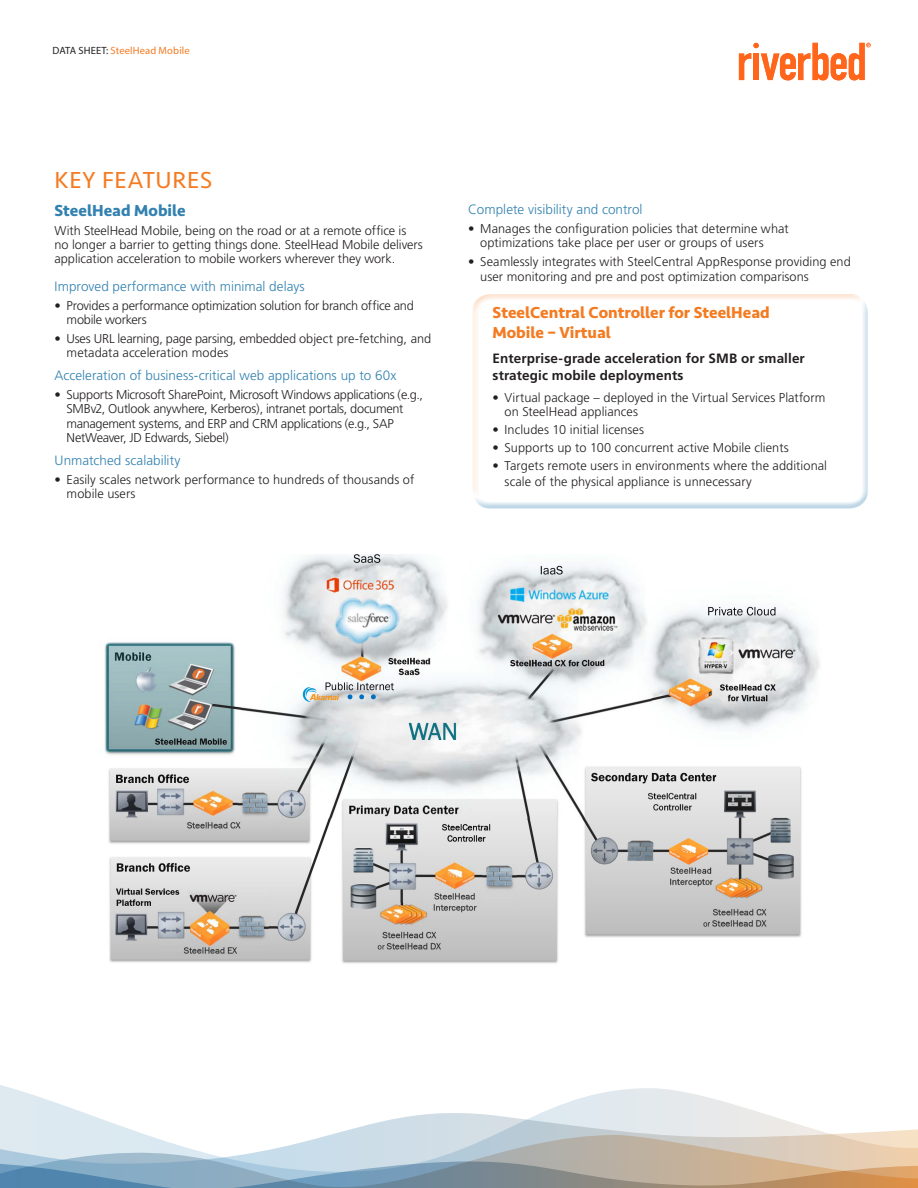
<style>
.page{position:relative;width:918px;height:1188px;background:#fff}
.page>*{position:absolute;margin:0;border:0;box-sizing:border-box;transform-origin:0 0}
.Subhead_Level3{font:24px "Seravek Basic";letter-spacing:.03em;color:#f47b21}
.Side_Bar_Body{font:700 16.5px/19.5px "Seravek Basic";color:#f47b21}
.Subhead_Level3-2{font:700 16.5px "Seravek Basic";color:#3281b0}
.Subtitle_Bullet{font:300 13.5px "Frutiger";color:#3281b0}
.Subtitle_Box{font:700 13.5px/16.5px "Frutiger";letter-spacing:.01em;color:#231f20}
.Body{font:300 12.75px/14.2px "Frutiger";color:#231f20}
.Body-2{font:300 12.75px/14.2px "Frutiger";letter-spacing:-.025em;color:#231f20}
.Body-3{font:300 12.75px/14.2px "Frutiger";letter-spacing:-.02em;color:#231f20}
.t1{font:10.5px "Myriad Pro";letter-spacing:.015em;color:#f47b21}
.s1{color:#231f20}
</style>
<div class="page">
<svg style="left:0;top:1085px;width:754px;height:26px"></svg>
<svg style="left:0;top:1111px;width:918px;height:24px"></svg>
<svg style="left:0;top:1135px;width:918px;height:26px;background:#d0d3d1"></svg>
<svg style="left:0;top:1161px;width:918px;height:27px;background:#9aa3a4"></svg>
<div style="left:471px;top:293px;width:399px;height:208px;background:#f47b21;opacity:.27"></div>
<div style="left:471px;top:298px;width:399px;height:211px;background:#fff"></div>
<img style="left:104px;top:554px;width:716px;height:410px">
<div style="left:703px;top:951px;width:101px;height:27px;background:#fff"></div>
<svg style="left:739px;top:43px;width:132px;height:37px"></svg>
<p class="t1" style="left:52px;top:44px;width:139px"><span class="s1">DATA SHEET:</span> SteelHead Mobile</p>
<p class="Subhead_Level3" style="left:55px;top:165px;width:159px">KEY FEATURES</p>
<p class="Subhead_Level3-2" style="left:55px;top:200px;width:133px">SteelHead Mobile</p>
<p class="Body" style="left:55px;top:223px;width:370px">With SteelHead Mobile, being on the road or at a remote office is no longer a barrier to getting things done. SteelHead Mobile delivers application acceleration to mobile workers wherever they work.</p>
<p class="Subtitle_Bullet" style="left:55px;top:279px;width:252px">Improved performance with minimal delays</p>
<p class="Body-3" style="left:67px;top:298px;width:349px;text-indent:-12px">• Provides a performance optimization solution for branch office and mobile workers</p>
<p class="Body" style="left:67px;top:331px;width:366px;text-indent:-12px">• Uses URL learning, page parsing, embedded object pre-fetching, and metadata acceleration modes</p>
<p class="Subtitle_Bullet" style="left:55px;top:368px;width:343px">Acceleration of business-critical web applications up to 60x</p>
<p class="Body-2" style="left:67px;top:388px;width:358px;text-indent:-12px">• Supports Microsoft SharePoint, Microsoft Windows applications (e.g., SMBv2, Outlook anywhere, Kerberos), intranet portals, document management systems, and ERP and CRM applications (e.g., SAP NetWeaver, JD Edwards, Siebel)</p>
<p class="Subtitle_Bullet" style="left:55px;top:453px;width:127px">Unmatched scalability</p>
<p class="Body" style="left:67px;top:472px;width:349px;text-indent:-12px">• Easily scales network performance to hundreds of thousands of mobile users</p>
<p class="Subtitle_Bullet" style="left:468px;top:202px;width:176px">Complete visibility and control</p>
<p class="Body" style="left:480px;top:221px;width:310px;text-indent:-12px">• Manages the configuration policies that determine what optimizations take place per user or groups of users</p>
<p class="Body" style="left:480px;top:255px;width:372px;line-height:15px;text-indent:-12px">• Seamlessly integrates with SteelCentral AppResponse providing end user monitoring and pre and post optimization comparisons</p>
<p class="Side_Bar_Body" style="left:493px;top:303px;width:279px">SteelCentral Controller for SteelHead<br>Mobile – Virtual</p>
<p class="Subtitle_Box" style="left:493px;top:350px;width:314px">Enterprise-grade acceleration for SMB or smaller strategic mobile deployments</p>
<p class="Body" style="left:505px;top:391px;width:322px;line-height:13.5px;text-indent:-12px">• Virtual package – deployed in the Virtual Services Platform on SteelHead appliances</p>
<p class="Body" style="left:493px;top:422px;width:153px">• Includes 10 initial licenses</p>
<p class="Body" style="left:493px;top:440px;width:298px">• Supports up to 100 concurrent active Mobile clients</p>
<p class="Body" style="left:505px;top:457px;width:324px;line-height:16.5px;text-indent:-12px">• Targets remote users in environments where the additional scale of the physical appliance is unnecessary</p>
</div>
